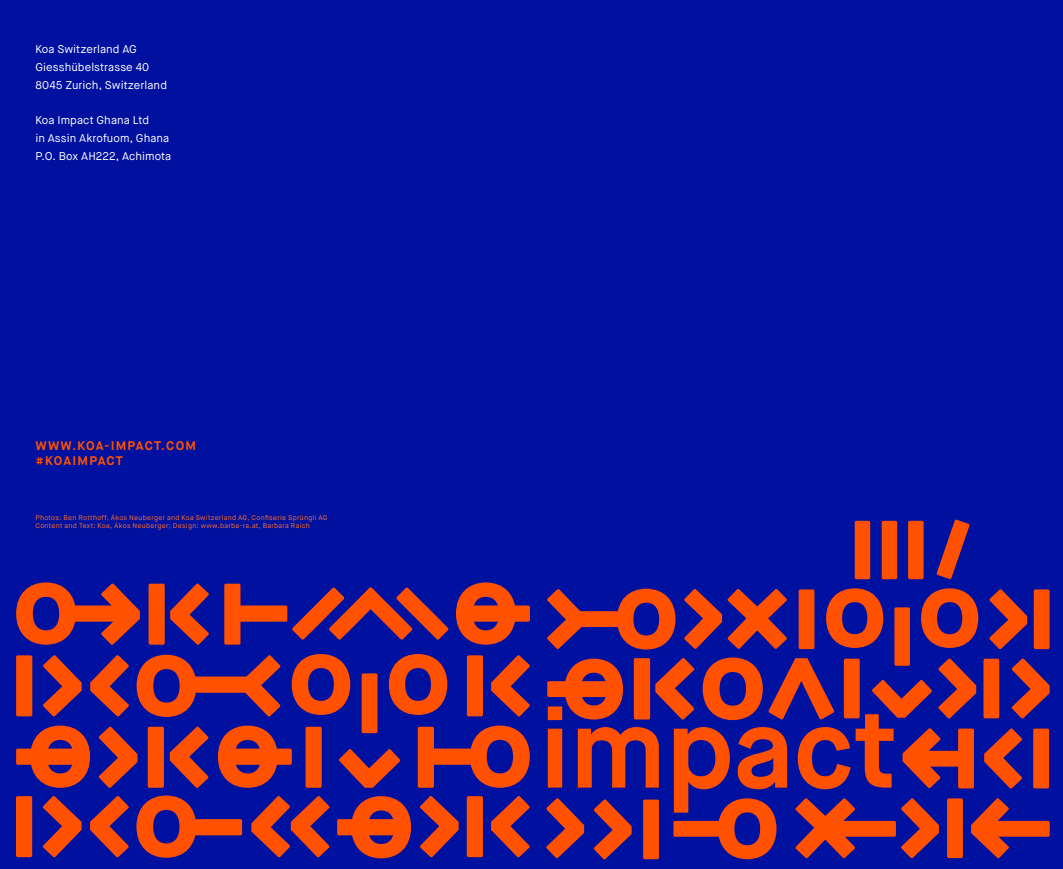
<style>
.page{position:relative;width:1063px;height:869px;background:#fff}
.page>*{position:absolute;margin:0;border:0;box-sizing:border-box;transform-origin:0 0}
.t1{font:700 12.5px/15px "Maison Neue";letter-spacing:.09em;color:#ff5100}
.t2{font:11.25px/17.8px "Maison Neue";letter-spacing:.005em;color:#fff}
.t3{font:6.88px/8.2px "Maison Neue";letter-spacing:.04em;color:#ff6d2e}
</style>
<div class="page">
<div style="left:0;top:0;width:1063px;height:868px;background:#00109f"></div>
<svg style="left:337px;top:796px;width:74px;height:61px"></svg>
<svg style="left:467px;top:796px;width:16px;height:60px"></svg>
<svg style="left:16px;top:796px;width:16px;height:60px"></svg>
<svg style="left:491px;top:796px;width:39px;height:60px"></svg>
<svg style="left:420px;top:796px;width:39px;height:60px"></svg>
<svg style="left:339px;top:749px;width:61px;height:38px"></svg>
<svg style="left:251px;top:796px;width:78px;height:60px"></svg>
<svg style="left:90px;top:796px;width:39px;height:60px"></svg>
<svg style="left:43px;top:796px;width:39px;height:60px"></svg>
<svg style="left:136px;top:795px;width:106px;height:62px"></svg>
<svg style="left:467px;top:655px;width:16px;height:61px"></svg>
<svg style="left:16px;top:655px;width:16px;height:61px"></svg>
<svg style="left:491px;top:655px;width:39px;height:61px"></svg>
<svg style="left:90px;top:655px;width:39px;height:61px"></svg>
<svg style="left:43px;top:655px;width:39px;height:61px"></svg>
<svg style="left:137px;top:654px;width:143px;height:62px"></svg>
<svg style="left:456px;top:582px;width:74px;height:62px"></svg>
<svg style="left:149px;top:583px;width:60px;height:61px"></svg>
<svg style="left:16px;top:582px;width:124px;height:62px"></svg>
<svg style="left:16px;top:725px;width:74px;height:62px"></svg>
<svg style="left:218px;top:725px;width:74px;height:62px"></svg>
<svg style="left:148px;top:726px;width:16px;height:61px"></svg>
<svg style="left:306px;top:726px;width:16px;height:61px"></svg>
<svg style="left:99px;top:726px;width:38px;height:61px"></svg>
<svg style="left:170px;top:726px;width:38px;height:61px"></svg>
<svg style="left:292px;top:654px;width:58px;height:60px"></svg>
<svg style="left:389px;top:654px;width:58px;height:60px"></svg>
<svg style="left:362px;top:673px;width:16px;height:59px"></svg>
<svg style="left:224px;top:583px;width:224px;height:61px"></svg>
<svg style="left:418px;top:725px;width:112px;height:62px"></svg>
<svg style="left:882px;top:520px;width:15px;height:59px"></svg>
<svg style="left:855px;top:520px;width:15px;height:59px"></svg>
<svg style="left:908px;top:520px;width:16px;height:59px"></svg>
<svg style="left:937px;top:519px;width:33px;height:60px"></svg>
<svg style="left:546px;top:588px;width:504px;height:270px"></svg>
<h2 class="t2" style="left:35px;top:40px;width:133px">Koa Switzerland AG<br>Giesshübelstrasse 40<br>8045 Zurich, Switzerland</h2>
<h2 class="t2" style="left:35px;top:111px;width:137px">Koa Impact Ghana Ltd<br>in Assin Akrofuom, Ghana<br>P.O. Box AH222, Achimota</h2>
<h1 class="t1" style="left:35px;top:438px;width:162px">WWW.KOA-IMPACT.COM #KOAIMPACT</h1>
<p class="t3" style="left:35px;top:513px;width:294px">Photos: Ben Rotthoff, Ákos Neuberger and Koa Switzerland AG, Confiserie Sprüngli AG<br>Content and Text: Koa, Ákos Neuberger; Design: www.barba-ra.at, Barbara Raich</p>
</div>
